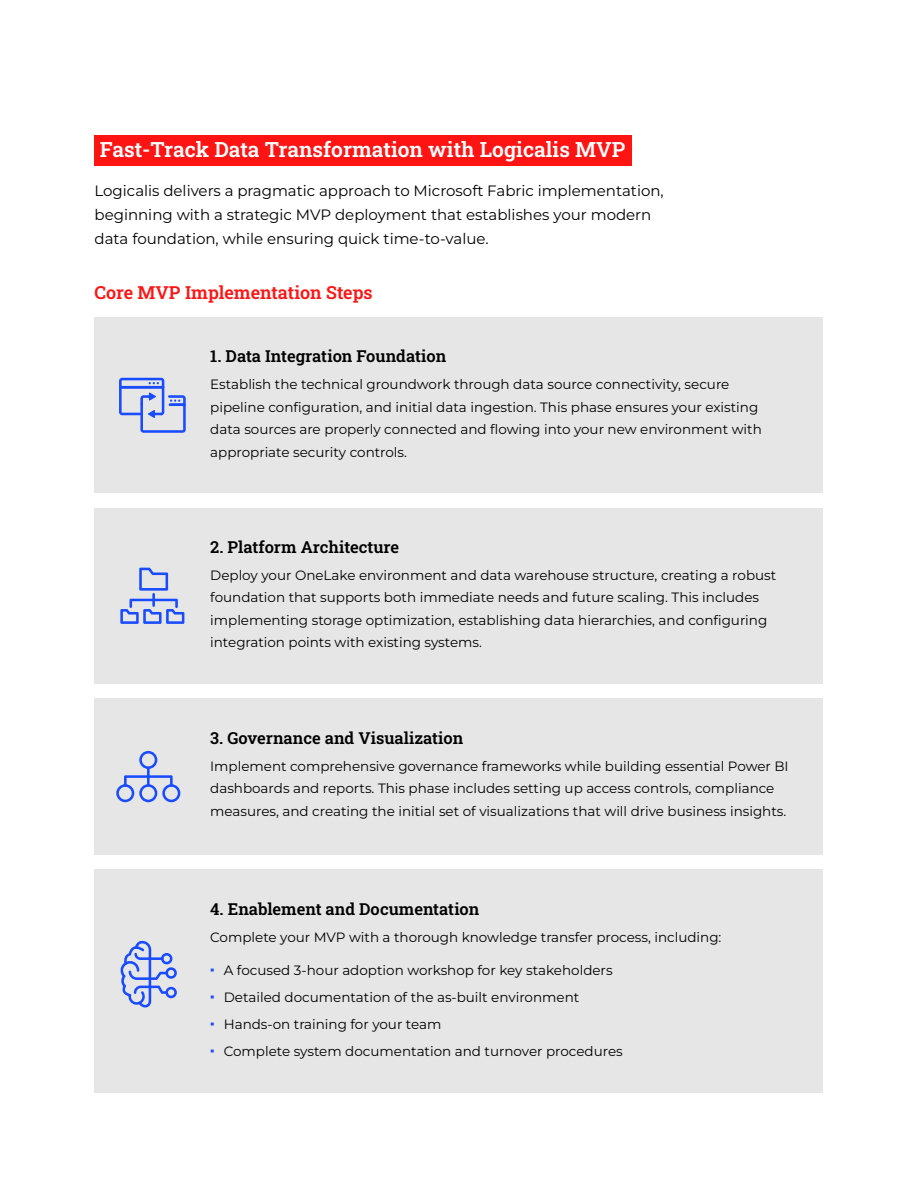
<style>
.page{position:relative;width:918px;height:1188px;background:#fff}
.page>*{position:absolute;margin:0;border:0;box-sizing:border-box;transform-origin:0 0}
.t1{font:600 21px "Roboto Slab";color:#fff}
.t2{font:600 18px "Roboto Slab";color:#ff1414}
.t3{font:600 16.5px "Roboto Slab";color:#000}
.t4{font:100 15px/24px "Montserrat";color:#000}
.t5{font:100 13.5px/22.5px "Montserrat";color:#000}
</style>
<div class="page">
<div style="left:94px;top:135px;width:538px;height:30px;background:#ff1414"></div>
<div style="left:94px;top:318px;width:730px;height:175px;background:#e6e6e6"></div>
<div style="left:94px;top:508px;width:730px;height:176px;background:#e6e6e6"></div>
<div style="left:94px;top:699px;width:730px;height:156px;background:#e6e6e6"></div>
<div style="left:94px;top:870px;width:730px;height:223px;background:#e6e6e6"></div>
<svg style="left:120px;top:940px;width:57px;height:68px"></svg>
<svg style="left:119px;top:378px;width:67px;height:55px"></svg>
<svg style="left:139px;top:568px;width:29px;height:23px"></svg>
<hr style="left:152px;top:593px;width:3px;height:14px;background:#194bff">
<svg style="left:120px;top:599px;width:64px;height:25px"></svg>
<hr style="left:147px;top:766px;width:3px;height:21px;background:#194bff">
<svg style="left:139px;top:751px;width:18px;height:18px"></svg>
<svg style="left:116px;top:775px;width:64px;height:27px"></svg>
<h1 class="t1" style="left:100px;top:135px;width:527px">Fast-Track Data Transformation with Logicalis MVP</h1>
<p class="t4" style="left:94px;top:178px;width:571px">Logicalis delivers a pragmatic approach to Microsoft Fabric implementation, beginning with a strategic MVP deployment that establishes your modern data foundation, while ensuring quick time-to-value.</p>
<h2 class="t2" style="left:94px;top:280px;width:280px">Core MVP Implementation Steps</h2>
<p class="t3" style="left:210px;top:345px;width:238px">1. Data Integration Foundation</p>
<p class="t5" style="left:210px;top:373px;width:553px">Establish the technical groundwork through data source connectivity, secure pipeline configuration, and initial data ingestion. This phase ensures your existing data sources are properly connected and flowing into your new environment with appropriate security controls.</p>
<p class="t3" style="left:210px;top:536px;width:190px">2. Platform Architecture</p>
<p class="t5" style="left:210px;top:564px;width:568px">Deploy your OneLake environment and data warehouse structure, creating a robust foundation that supports both immediate needs and future scaling. This includes implementing storage optimization, establishing data hierarchies, and configuring integration points with existing systems.</p>
<p class="t3" style="left:210px;top:726px;width:255px">3. Governance and Visualization</p>
<p class="t5" style="left:210px;top:754px;width:580px">Implement comprehensive governance frameworks while building essential Power BI dashboards and reports. This phase includes setting up access controls, compliance measures, and creating the initial set of visualizations that will drive business insights.</p>
<p class="t3" style="left:210px;top:897px;width:271px">4. Enablement and Documentation</p>
<p class="t5" style="left:210px;top:925px;width:513px">Complete your MVP with a thorough knowledge transfer process, including:</p>
<p class="t5" style="left:210px;top:959px;width:404px"><sup>■</sup> A focused 3-hour adoption workshop for key stakeholders</p>
<p class="t5" style="left:210px;top:986px;width:371px"><sup>■</sup> Detailed documentation of the as-built environment</p>
<p class="t5" style="left:210px;top:1013px;width:233px"><sup>■</sup> Hands-on training for your team</p>
<p class="t5" style="left:210px;top:1039px;width:414px"><sup>■</sup> Complete system documentation and turnover procedures</p>
</div>
